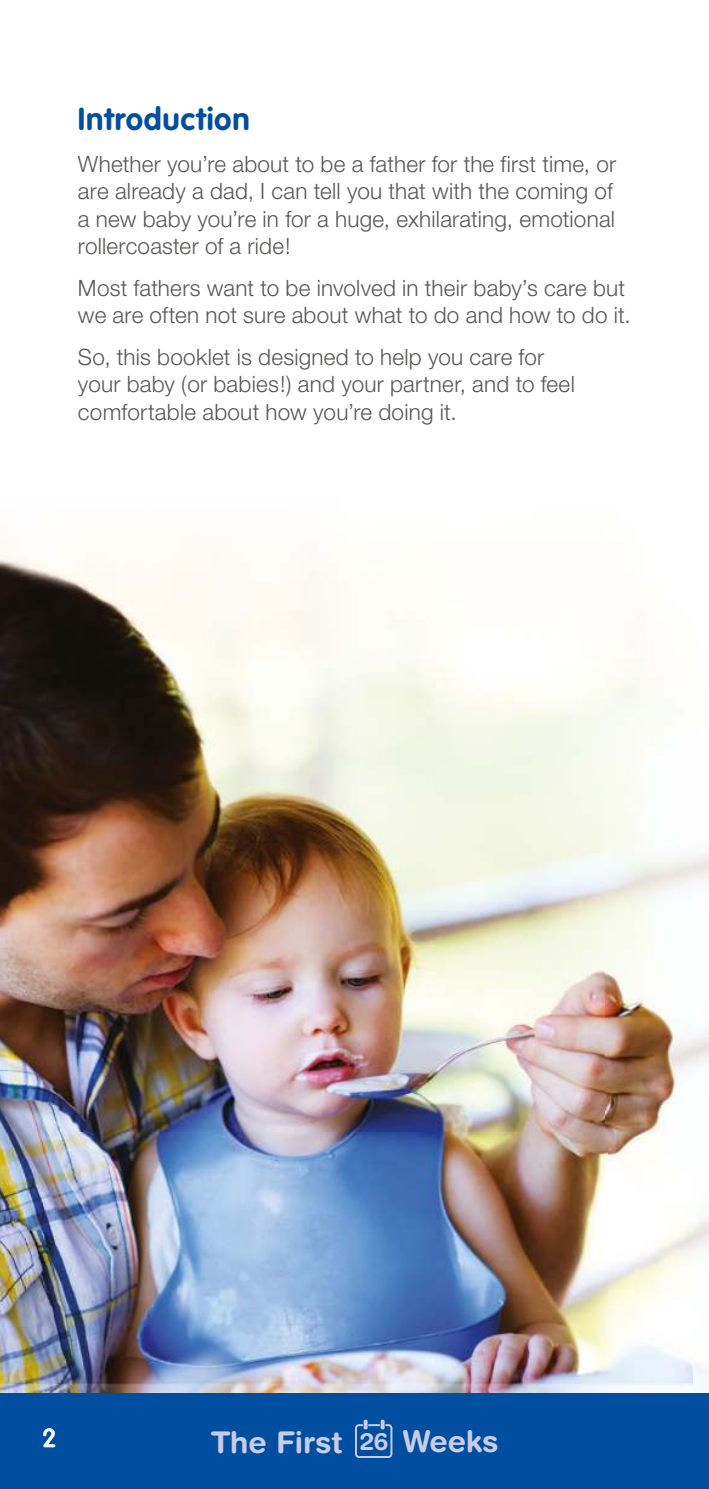
<style>
.page{position:relative;width:709px;height:1489px;background:#fff}
.page>*{position:absolute;margin:0;border:0;box-sizing:border-box;transform-origin:0 0}
.t1{font:700 31.25px "VAG Rounded";letter-spacing:.02em;color:#004e9f}
.t2{font:700 30px "Helvetica Rounded";color:#c7cce9}
.t3{font:300 25px "VAG Rounded";color:#fff}
.t4{font:300 22.5px/27.5px "Helvetica Neue";letter-spacing:.01em;color:#575755}
.s1{font-size:24px}
</style>
<div class="page">
<img style="left:0;top:551px;width:692px;height:842px">
<div style="left:0;top:1393px;width:709px;height:95px;background:#004e9f"></div>
<svg style="left:355px;top:1423px;width:37px;height:34px"></svg>
<svg style="left:363px;top:1419px;width:4px;height:10px"></svg>
<svg style="left:380px;top:1419px;width:4px;height:10px"></svg>
<svg style="left:43px;top:1428px;width:13px;height:19px"></svg>
<h1 class="t1" style="left:78px;top:106px;width:173px">Introduction</h1>
<p class="t4" style="left:78px;top:152px;width:540px">Whether you’re about to be a father for the first time, or are already a dad, I can tell you that with the coming of a new baby you’re in for a huge, exhilarating, emotional rollercoaster of a ride!</p>
<p class="t4" style="left:78px;top:276px;width:554px">Most fathers want to be involved in their baby’s care but we are often not sure about what to do and how to do it.</p>
<p class="t4" style="left:78px;top:345px;width:498px">So, this booklet is designed to help you care for your baby (or babies!) and your partner, and to feel comfortable about how you’re doing it.</p>
<p class="t3" style="left:43px;top:1423px;width:15px">2</p>
<h2 class="t2" style="left:211px;top:1424px;width:289px">The First <span class="s1">26</span> Weeks</h2>
</div>
